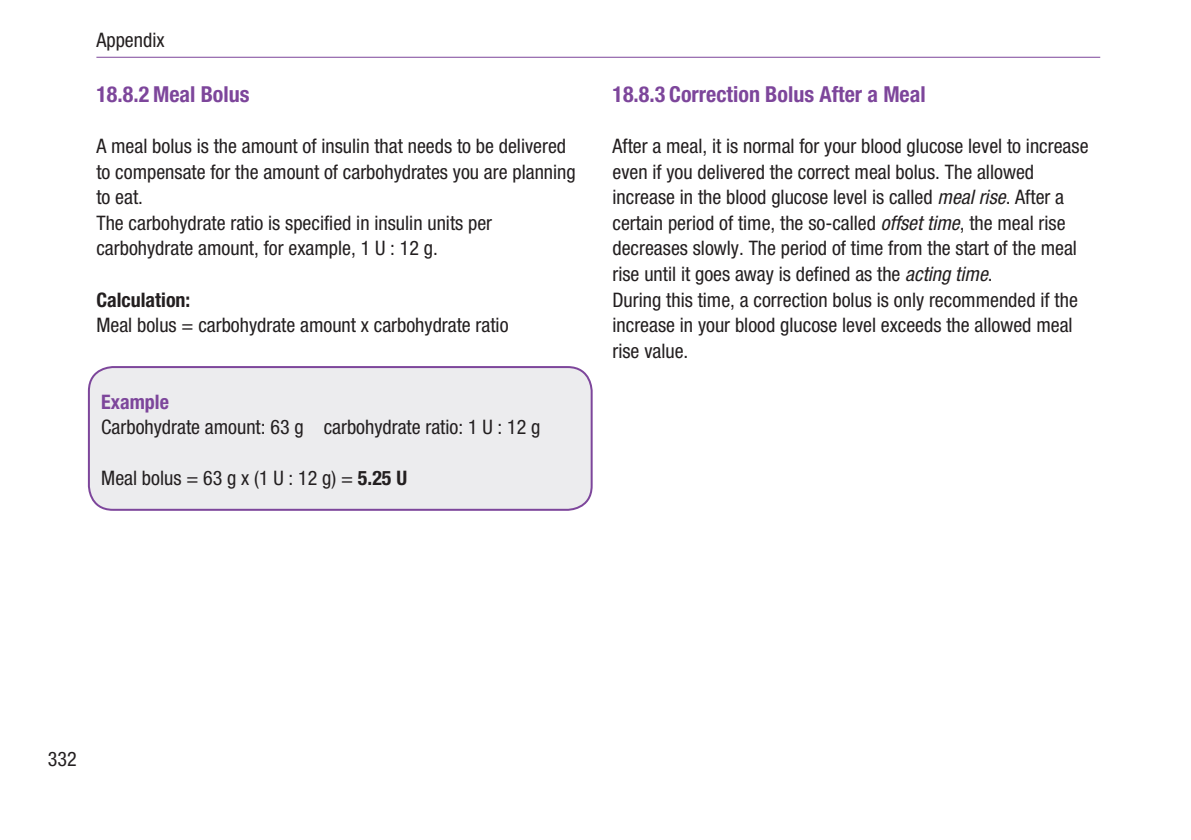
<style>
.page{position:relative;width:1191px;height:840px;background:#fff}
.page>*{position:absolute;margin:0;border:0;box-sizing:border-box;transform-origin:0 0}
.t1{font:700 condensed 22px "Helvetica Neue LTW1 G";color:#7d469b}
.t2{font:condensed 20px/25.6px "Helvetica Neue LTW1 G";color:#231f20}
.t3{font:700 condensed 20px "Helvetica Neue LTW1 G";color:#231f20}
.t4{font:700 condensed 20px "Helvetica Neue LTW1 G";color:#7d469b}
.s1{font-weight:700}
.s2{font-style:italic}
</style>
<div class="page">
<hr style="left:96px;top:57px;width:1004px;height:1px;background:#7d469b">
<div style="left:89px;top:367px;width:502px;height:142px;background:#ececee;border-radius:24px"></div>
<div style="left:88px;top:366px;width:504px;height:144px;border:2px solid #7d469b;border-radius:24px"></div>
<p class="t2" style="left:96px;top:27px;width:70px">Appendix</p>
<p class="t1" style="left:96px;top:81px;width:155px">18.8.2 Meal Bolus</p>
<p class="t2" style="left:96px;top:133px;width:481px">A meal bolus is the amount of insulin that needs to be delivered to compensate for the amount of carbohydrates you are planning to eat.<br>The carbohydrate ratio is specified in insulin units per carbohydrate amount, for example, 1 U : 12 g.</p>
<p class="t3" style="left:96px;top:287px;width:95px">Calculation:</p>
<p class="t2" style="left:96px;top:312px;width:414px">Meal bolus = carbohydrate amount x carbohydrate ratio</p>
<p class="t4" style="left:101px;top:389px;width:69px">Example</p>
<p class="t2" style="left:101px;top:414px;width:441px">Carbohydrate amount: 63 g carbohydrate ratio: 1 U : 12 g</p>
<p class="t2" style="left:101px;top:465px;width:307px">Meal bolus = 63 g x (1 U : 12 g) = <span class="s1">5.25 U</span></p>
<p class="t1" style="left:612px;top:81px;width:315px">18.8.3 Correction Bolus After a Meal</p>
<p class="t2" style="left:612px;top:133px;width:477px">After a meal, it is normal for your blood glucose level to increase even if you delivered the correct meal bolus. The allowed increase in the blood glucose level is called <span class="s2">meal rise</span>. After a certain period of time, the so-called <span class="s2">offset time</span>, the meal rise decreases slowly. The period of time from the start of the meal rise until it goes away is defined as the <span class="s2">acting time</span>.<br>During this time, a correction bolus is only recommended if the increase in your blood glucose level exceeds the allowed meal rise value.</p>
<p class="t2" style="left:48px;top:746px;width:30px">332</p>
</div>
